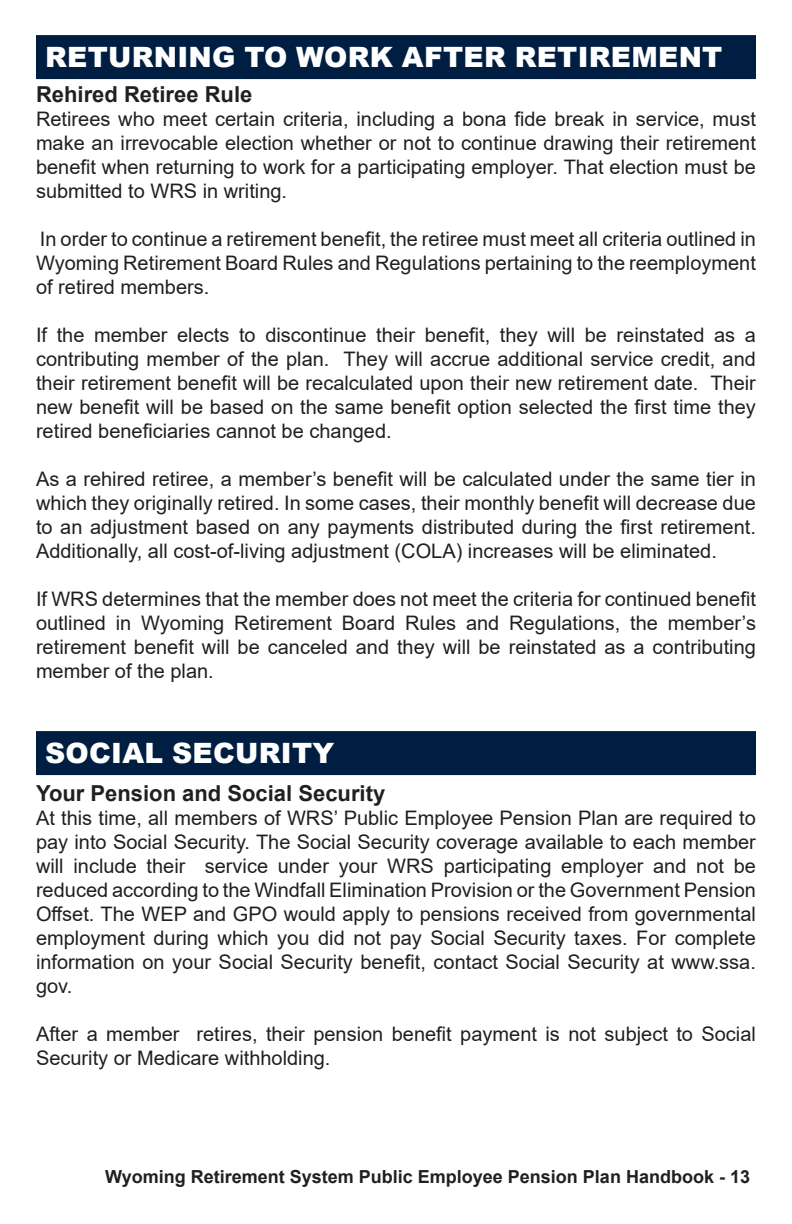
<style>
.page{position:relative;width:792px;height:1224px;background:#fff}
.page>*{position:absolute;margin:0;border:0;box-sizing:border-box;transform-origin:0 0}
.Section_Head{font:900 28px "Arial";letter-spacing:.01em;color:#fff}
.t1{font:700 22px "Arial";color:#231f20}
.t2{font:20px/24px "Arial";color:#231f20;text-align:justify}
.t3{font:700 18px "Arial";color:#231f20}
</style>
<div class="page">
<div style="left:36px;top:35px;width:720px;height:44px;background:#001e41"></div>
<div style="left:36px;top:731px;width:720px;height:44px;background:#001e41"></div>
<p class="Section_Head" style="left:45px;top:37px;width:679px">RETURNING TO WORK AFTER RETIREMENT</p>
<p class="t1" style="left:36px;top:79px;width:218px">Rehired Retiree Rule</p>
<p class="t2" style="left:36px;top:107px;width:721px">Retirees who meet certain criteria, including a bona fide break in service, must make an irrevocable election whether or not to continue drawing their retirement benefit when returning to work for a participating employer. That election must be submitted to WRS in writing.</p>
<p class="t2" style="left:36px;top:227px;width:721px">In order to continue a retirement benefit, the retiree must meet all criteria outlined in Wyoming Retirement Board Rules and Regulations pertaining to the reemployment of retired members.</p>
<p class="t2" style="left:36px;top:323px;width:721px">If the member elects to discontinue their benefit, they will be reinstated as a contributing member of the plan. They will accrue additional service credit, and their retirement benefit will be recalculated upon their new retirement date. Their new benefit will be based on the same benefit option selected the first time they retired beneficiaries cannot be changed.</p>
<p class="t2" style="left:36px;top:467px;width:721px">As a rehired retiree, a member’s benefit will be calculated under the same tier in which they originally retired. In some cases, their monthly benefit will decrease due to an adjustment based on any payments distributed during the first retirement.<br>Additionally, all cost-of-living adjustment (COLA) increases will be eliminated.</p>
<p class="t2" style="left:36px;top:587px;width:721px">If WRS determines that the member does not meet the criteria for continued benefit outlined in Wyoming Retirement Board Rules and Regulations, the member’s retirement benefit will be canceled and they will be reinstated as a contributing member of the plan.</p>
<p class="Section_Head" style="left:45px;top:733px;width:291px">SOCIAL SECURITY</p>
<p class="t1" style="left:36px;top:778px;width:351px">Your Pension and Social Security</p>
<p class="t2" style="left:36px;top:806px;width:722px">At this time, all members of WRS’ Public Employee Pension Plan are required to pay into Social Security. The Social Security coverage available to each member will include their service under your WRS participating employer and not be reduced according to the Windfall Elimination Provision or the Government Pension Offset. The WEP and GPO would apply to pensions received from governmental employment during which you did not pay Social Security taxes. For complete information on your Social Security benefit, contact Social Security at www.ssa. gov.</p>
<p class="t2" style="left:36px;top:1022px;width:721px">After a member retires, their pension benefit payment is not subject to Social<br>Security or Medicare withholding.</p>
<p class="t3" style="left:105px;top:1164px;width:646px">Wyoming Retirement System Public Employee Pension Plan Handbook - 13</p>
</div>
